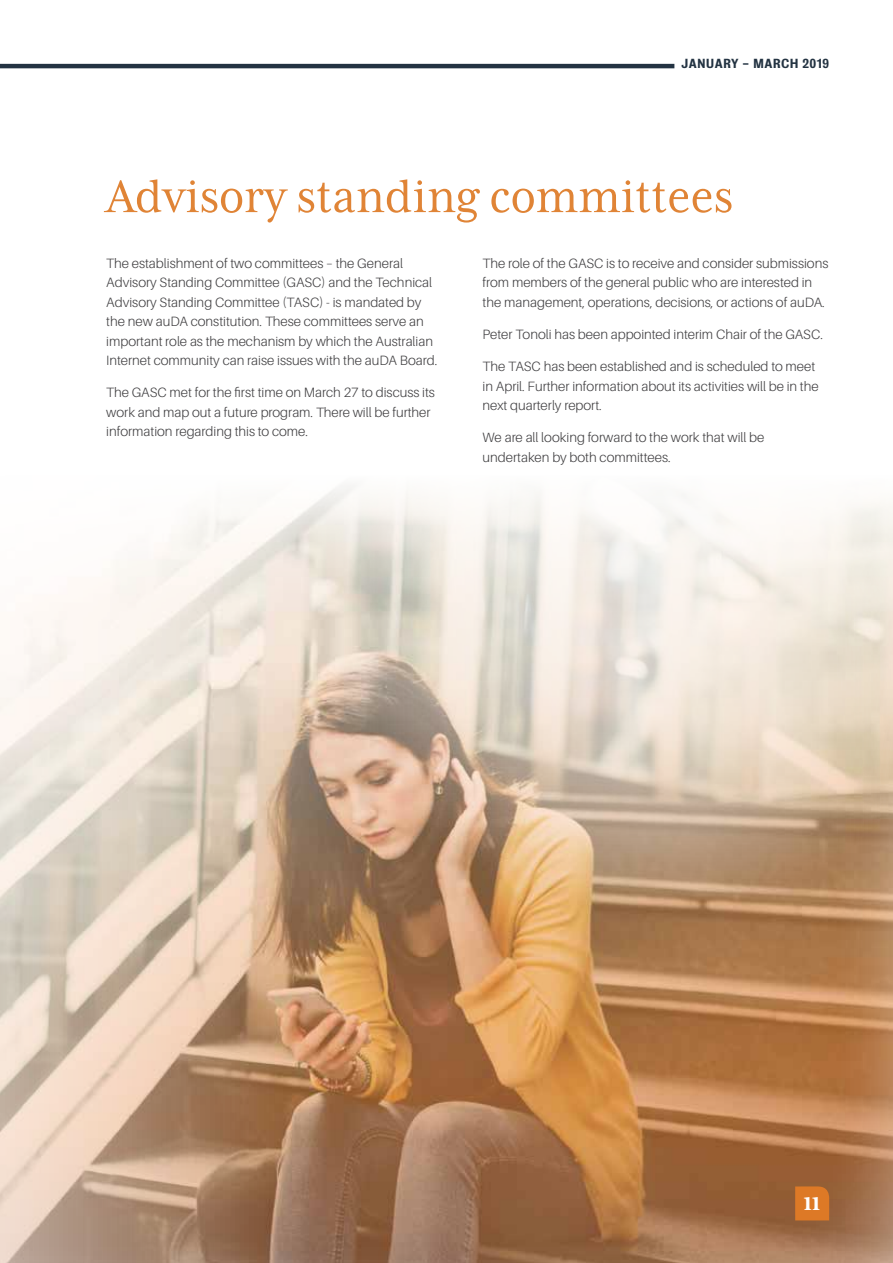
<style>
.page{position:relative;width:893px;height:1263px;background:#fff}
.page>*{position:absolute;margin:0;border:0;box-sizing:border-box;transform-origin:0 0}
.t1{font:52.5px "Mrs Eaves XL Serif Nar OT";color:#e08436}
.t2{font:800 21px "Mrs Eaves XL Serif Nar OT";color:#fff}
.t3{font:300 13.5px/19.5px "Aileron";color:#414042}
.t4{font:500 12px "Bureau Grot";letter-spacing:.03em;color:#233342}
</style>
<div class="page">
<img style="left:0;top:505px;width:893px;height:758px">
<svg style="left:312px;top:485px;width:581px;height:428px;background:#dbc9b8"></svg>
<hr style="left:0;top:64px;width:674px;height:4px;background:#233342">
<svg style="left:795px;top:1186px;width:34px;height:34px"></svg>
<p class="t4" style="left:681px;top:57px;width:149px">JANUARY - MARCH 2019</p>
<h1 class="t1" style="left:106px;top:170px;width:629px">Advisory standing committees</h1>
<p class="t3" style="left:106px;top:253px;width:333px">The establishment of two committees – the General Advisory Standing Committee (GASC) and the Technical Advisory Standing Committee (TASC) - is mandated by the new auDA constitution. These committees serve an important role as the mechanism by which the Australian Internet community can raise issues with the auDA Board.</p>
<p class="t3" style="left:106px;top:383px;width:330px">The GASC met for the first time on March 27 to discuss its work and map out a future program. There will be further information regarding this to come.</p>
<p class="t3" style="left:483px;top:253px;width:347px">The role of the GASC is to receive and consider submissions from members of the general public who are interested in the management, operations, decisions, or actions of auDA.</p>
<p class="t3" style="left:483px;top:325px;width:342px">Peter Tonoli has been appointed interim Chair of the GASC.</p>
<p class="t3" style="left:483px;top:357px;width:338px">The TASC has been established and is scheduled to meet in April. Further information about its activities will be in the next quarterly report.</p>
<p class="t3" style="left:483px;top:428px;width:283px">We are all looking forward to the work that will be undertaken by both committees.</p>
<h2 class="t2" style="left:804px;top:1193px;width:18px">11</h2>
</div>
